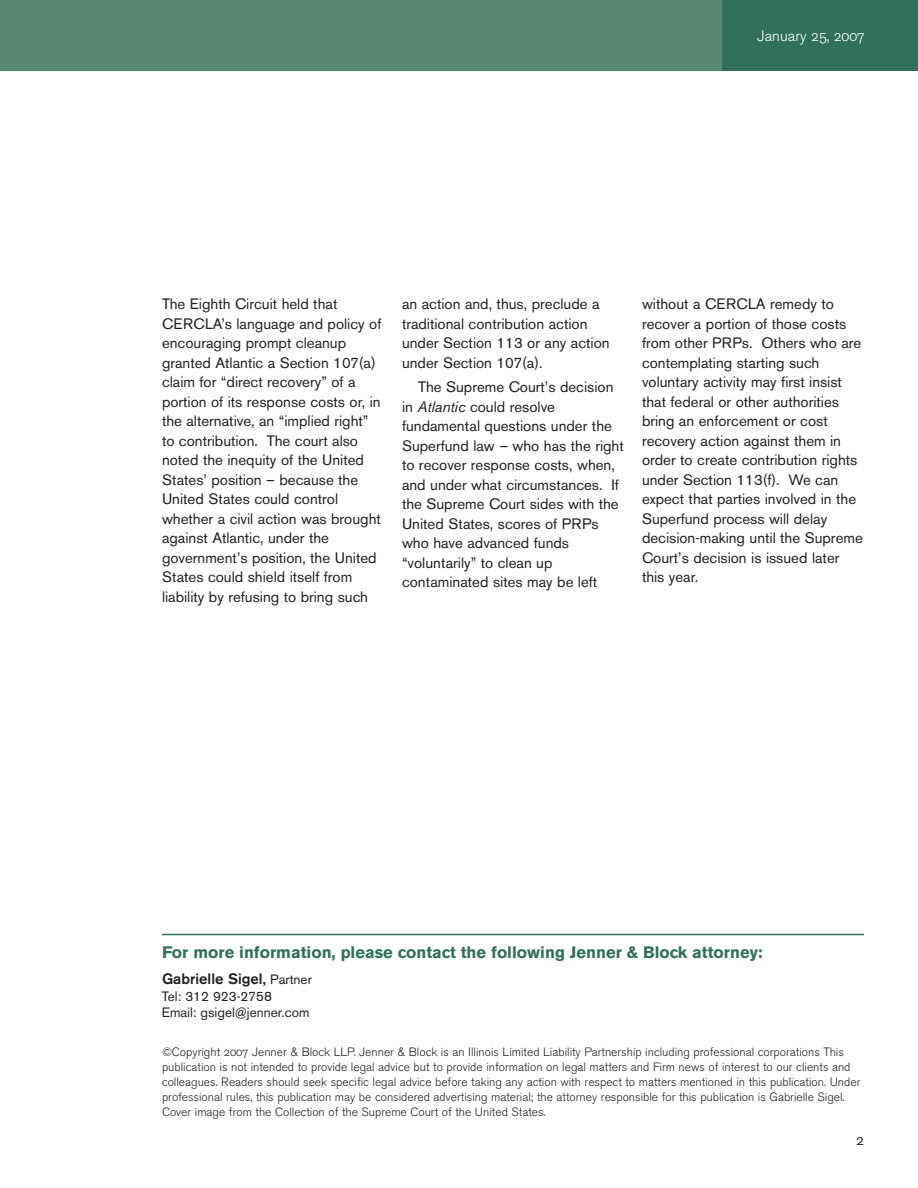
<style>
.page{position:relative;width:918px;height:1188px;background:#fff}
.page>*{position:absolute;margin:0;border:0;box-sizing:border-box;transform-origin:0 0}
.t1{font:700 16.5px "Akzidenz Grotesk BE";color:#327159}
.t2{font:15px/19.5px "Akzidenz Grotesk BE";color:#231f20}
.t3{font:500 15px "Akzidenz Grotesk BE";color:#231f20}
.t4{font:15px "Akzidenz Grotesk BE Light Os F";color:#fff}
.t5{font:15px "Akzidenz Grotesk BE Light Os F";color:#000}
.t6{font:13.5px/16.5px "Akzidenz Grotesk BE";color:#231f20}
.t7{font:12px/15px "Akzidenz Grotesk BE Light Os F";color:#231f20}
.s1{font-style:italic}
.s2{font-weight:400;font-size:13.5px}
</style>
<div class="page">
<div style="left:0;top:0;width:879px;height:71px;background:#568873"></div>
<div style="left:723px;top:0;width:195px;height:71px;background:#327159"></div>
<hr style="left:162px;top:934px;width:702px;height:1px;background:#327159">
<p class="t4" style="left:757px;top:31px;width:109px">January 25, 2007</p>
<p class="t2" style="left:162px;top:296px;width:221px">The Eighth Circuit held that<br>CERCLA’s language and policy of encouraging prompt cleanup granted Atlantic a Section 107(a) claim for “direct recovery” of a portion of its response costs or, in the alternative, an “implied right” to contribution. The court also noted the inequity of the United<br>States’ position – because the<br>United States could control whether a civil action was brought against Atlantic, under the government’s position, the United<br>States could shield itself from liability by refusing to bring such</p>
<p class="t2" style="left:402px;top:296px;width:209px">an action and, thus, preclude a traditional contribution action under Section 113 or any action under Section 107(a).</p>
<p class="t2" style="left:402px;top:379px;width:223px;text-indent:16px">The Supreme Court’s decision in <span class="s1">Atlantic</span> could resolve fundamental questions under the<br>Superfund law – who has the right to recover response costs, when, and under what circumstances. If the Supreme Court sides with the<br>United States, scores of PRPs who have advanced funds “voluntarily” to clean up contaminated sites may be left</p>
<p class="t2" style="left:642px;top:296px;width:222px">without a CERCLA remedy to recover a portion of those costs from other PRPs. Others who are contemplating starting such voluntary activity may first insist that federal or other authorities bring an enforcement or cost recovery action against them in order to create contribution rights under Section 113(f). We can expect that parties involved in the<br>Superfund process will delay decision-making until the Supreme<br>Court’s decision is issued later this year.</p>
<p class="t1" style="left:162px;top:947px;width:602px">For more information, please contact the following Jenner &amp; Block attorney:</p>
<p class="t3" style="left:162px;top:974px;width:151px">Gabrielle Sigel, <span class="s2">Partner</span></p>
<p class="t6" style="left:162px;top:989px;width:149px">Tel: 312 923-2758<br>Email: gsigel@jenner.com</p>
<p class="t7" style="left:162px;top:1046px;width:700px">©Copyright 2007 Jenner &amp; Block LLP. Jenner &amp; Block is an Illinois Limited Liability Partnership including professional corporations This publication is not intended to provide legal advice but to provide information on legal matters and Firm news of interest to our clients and colleagues. Readers should seek specific legal advice before taking any action with respect to matters mentioned in this publication. Under professional rules, this publication may be considered advertising material; the attorney responsible for this publication is Gabrielle Sigel.<br>Cover image from the Collection of the Supreme Court of the United States.</p>
<p class="t5" style="left:856px;top:1134px;width:9px">2</p>
</div>
